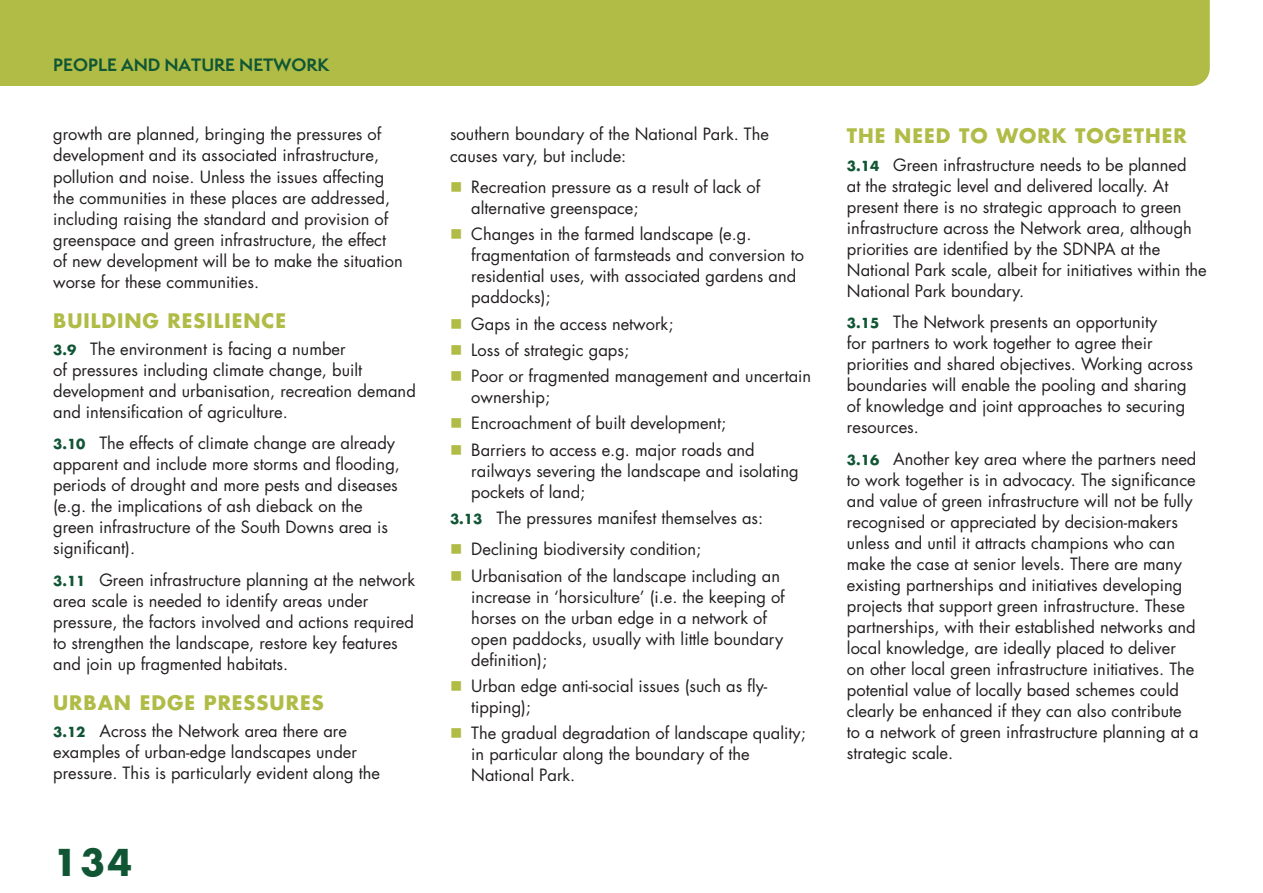
<style>
.page{position:relative;width:1263px;height:893px;background:#fff}
.page>*{position:absolute;margin:0;border:0;box-sizing:border-box;transform-origin:0 0}
.t1{font:700 36px "Futura";color:#115634}
.HeadC{font:700 19.5px "Futura";letter-spacing:.05em;color:#b0bc46}
.t2{font:16.5px/21px "Futura";color:#231f20}
.t3{font:700 16.5px "Semplicita Pro";color:#115634}
.s1{font-weight:700;font-size:13.5px;color:#115634}
</style>
<div class="page">
<div style="left:0;top:0;width:1210px;height:86px;background:#b0bc46"></div>
<p class="t3" style="left:53px;top:53px;width:278px">PEOPLE AND NATURE NETWORK</p>
<p class="t2" style="left:53px;top:124px;width:351px">growth are planned, bringing the pressures of development and its associated infrastructure, pollution and noise. Unless the issues affecting the communities in these places are addressed, including raising the standard and provision of greenspace and green infrastructure, the effect of new development will be to make the situation worse for these communities.</p>
<p class="HeadC" style="left:53px;top:307px;width:234px">BUILDING RESILIENCE</p>
<p class="t2" style="left:53px;top:338px;width:364px"><span class="s1">3.9</span> The environment is facing a number<br>of pressures including climate change, built development and urbanisation, recreation demand and intensification of agriculture.</p>
<p class="t2" style="left:53px;top:433px;width:348px"><span class="s1">3.10</span> The effects of climate change are already apparent and include more storms and flooding, periods of drought and more pests and diseases (e.g. the implications of ash dieback on the green infrastructure of the South Downs area is significant).</p>
<p class="t2" style="left:53px;top:569px;width:363px"><span class="s1">3.11</span> Green infrastructure planning at the network area scale is needed to identify areas under pressure, the factors involved and actions required to strengthen the landscape, restore key features and join up fragmented habitats.</p>
<p class="HeadC" style="left:53px;top:689px;width:272px">URBAN EDGE PRESSURES</p>
<p class="t2" style="left:53px;top:720px;width:328px"><span class="s1">3.12</span> Across the Network area there are examples of urban-edge landscapes under pressure. This is particularly evident along the</p>
<h1 class="t1" style="left:53px;top:837px;width:81px">134</h1>
<p class="t2" style="left:450px;top:124px;width:320px">southern boundary of the National Park. The causes vary, but include:</p>
<p class="t2" style="left:471px;top:176px;width:291px">Recreation pressure as a result of lack of alternative greenspace;</p>
<p class="t2" style="left:471px;top:223px;width:334px">Changes in the farmed landscape (e.g. fragmentation of farmsteads and conversion to residential uses, with associated gardens and paddocks);</p>
<p class="t2" style="left:471px;top:313px;width:204px">Gaps in the access network;</p>
<p class="t2" style="left:471px;top:339px;width:159px">Loss of strategic gaps;</p>
<p class="t2" style="left:471px;top:365px;width:341px">Poor or fragmented management and uncertain ownership;</p>
<p class="t2" style="left:471px;top:412px;width:257px">Encroachment of built development;</p>
<p class="t2" style="left:471px;top:439px;width:329px">Barriers to access e.g. major roads and railways severing the landscape and isolating pockets of land;</p>
<p class="t2" style="left:450px;top:507px;width:315px"><span class="s1">3.13</span> The pressures manifest themselves as:</p>
<p class="t2" style="left:471px;top:538px;width:231px">Declining biodiversity condition;</p>
<p class="t2" style="left:471px;top:565px;width:315px">Urbanisation of the landscape including an increase in ‘horsiculture’ (i.e. the keeping of horses on the urban edge in a network of open paddocks, usually with little boundary definition);</p>
<p class="t2" style="left:471px;top:675px;width:297px">Urban edge anti-social issues (such as fly&shy;tipping);</p>
<p class="t2" style="left:471px;top:722px;width:336px">The gradual degradation of landscape quality; in particular along the boundary of the<br>National Park.</p>
<p class="HeadC" style="left:847px;top:122px;width:341px">THE NEED TO WORK TOGETHER</p>
<p class="t2" style="left:847px;top:154px;width:361px"><span class="s1">3.14</span> Green infrastructure needs to be planned<br>at the strategic level and delivered locally. At present there is no strategic approach to green infrastructure across the Network area, although priorities are identified by the SDNPA at the National Park scale, albeit for initiatives within the National Park boundary.</p>
<p class="t2" style="left:847px;top:311px;width:348px"><span class="s1">3.15</span> The Network presents an opportunity<br>for partners to work together to agree their priorities and shared objectives. Working across boundaries will enable the pooling and sharing of knowledge and joint approaches to securing resources.</p>
<p class="t2" style="left:847px;top:448px;width:353px"><span class="s1">3.16</span> Another key area where the partners need to work together is in advocacy. The significance and value of green infrastructure will not be fully recognised or appreciated by decision-makers unless and until it attracts champions who can make the case at senior levels. There are many existing partnerships and initiatives developing projects that support green infrastructure. These partnerships, with their established networks and local knowledge, are ideally placed to deliver<br>on other local green infrastructure initiatives. The potential value of locally based schemes could clearly be enhanced if they can also contribute to a network of green infrastructure planning at a strategic scale.</p>
</div>
